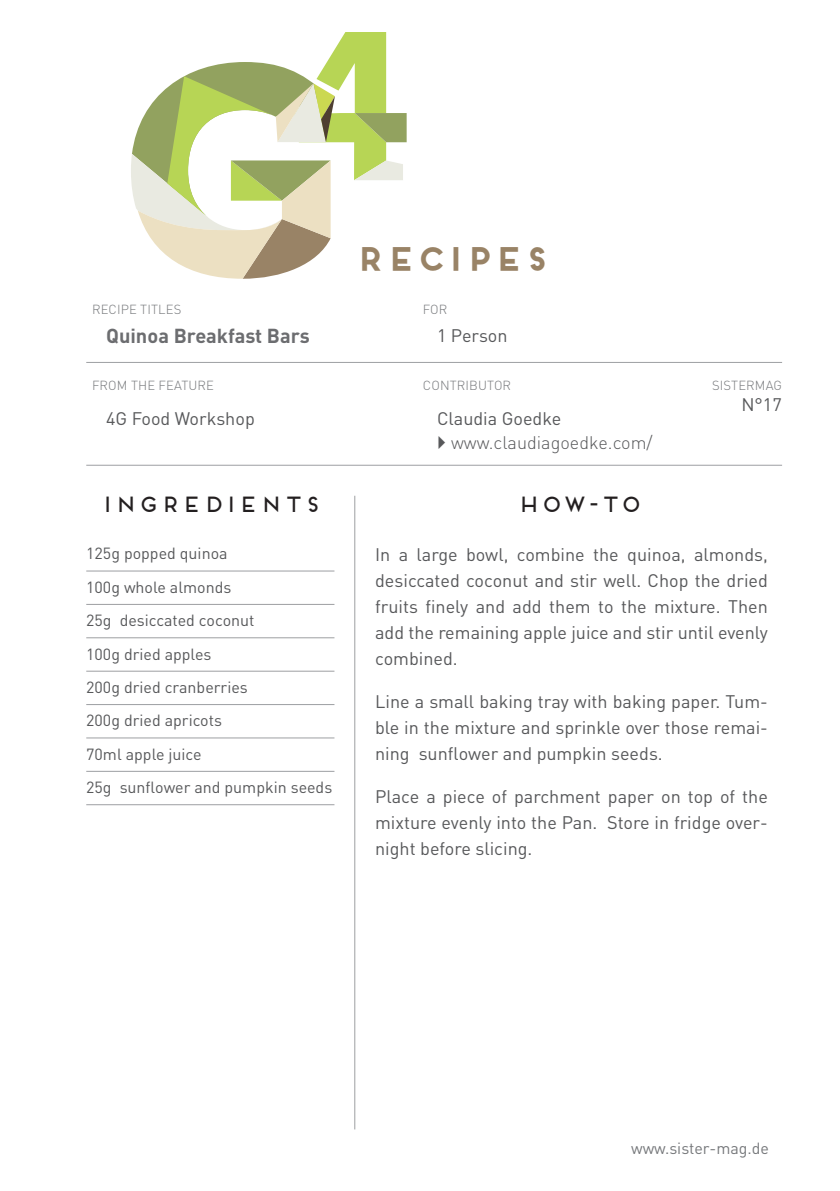
<style>
.page{position:relative;width:840px;height:1191px;background:#fff}
.page>*{position:absolute;margin:0;border:0;box-sizing:border-box;transform-origin:0 0}
.t1{font:700 31.6px "Frontage";color:#998366}
.t2{font:22px "Frontage";color:#231f20}
.t3{font:700 20px "DIN Pro";color:#6c6d70}
.t4{font:18px/26px "DIN Pro";color:#57585a;text-align:justify}
.t5{font:300 18px "DIN Pro";color:#57585a}
.t6{font:16px/33.4px "DIN Pro";color:#57585a}
.t7{font:16px "DIN Pro";color:#76787b}
.t8{font:300 13px "DIN Pro";letter-spacing:.01em;color:#76787b}
</style>
<div class="page">
<hr style="left:86px;top:362px;width:695px;height:1px;background:#9d9fa2">
<hr style="left:86px;top:465px;width:695px;height:1px;background:#9d9fa2">
<hr style="left:354px;top:496px;width:1px;height:633px;background:#9d9fa2">
<svg style="left:131px;top:32px;width:275px;height:247px"></svg>
<hr style="left:86px;top:570px;width:248px;height:1px;background:#9d9fa2">
<hr style="left:86px;top:604px;width:248px;height:1px;background:#9d9fa2">
<hr style="left:86px;top:637px;width:248px;height:1px;background:#9d9fa2">
<hr style="left:86px;top:671px;width:248px;height:1px;background:#9d9fa2">
<hr style="left:86px;top:704px;width:248px;height:1px;background:#9d9fa2">
<hr style="left:86px;top:737px;width:248px;height:1px;background:#9d9fa2">
<hr style="left:86px;top:771px;width:248px;height:1px;background:#9d9fa2">
<hr style="left:86px;top:804px;width:248px;height:1px;background:#9d9fa2">
<p class="t8" style="left:92px;top:300px;width:91px">RECIPE TITLES</p>
<p class="t3" style="left:106px;top:322px;width:205px">Quinoa Breakfast Bars</p>
<h1 class="t1" style="left:354px;top:240px;width:195px">RECIPES</h1>
<p class="t8" style="left:422px;top:300px;width:26px">FOR</p>
<p class="t4" style="left:437px;top:321px;width:72px">1 Person</p>
<p class="t8" style="left:92px;top:376px;width:123px">FROM THE FEATURE</p>
<p class="t8" style="left:422px;top:376px;width:90px">CONTRIBUTOR</p>
<p class="t8" style="left:711px;top:376px;width:71px">SISTERMAG</p>
<p class="t4" style="left:106px;top:404px;width:150px">4G Food Workshop</p>
<p class="t4" style="left:437px;top:404px;width:126px">Claudia Goedke</p>
<p class="t5" style="left:451px;top:430px;width:203px">www.claudiagoedke.com/</p>
<p class="t2" style="left:100px;top:491px;width:222px">INGREDIENTS</p>
<p class="t2" style="left:515px;top:491px;width:127px">HOW-TO</p>
<p class="t4" style="left:741px;top:390px;width:42px">N°17</p>
<p class="t6" style="left:86px;top:536px;width:247px">125g popped quinoa<br>100g whole almonds<br>25g desiccated coconut<br>100g dried apples<br>200g dried cranberries<br>200g dried apricots<br>70ml apple juice<br>25g sunflower and pumpkin seeds</p>
<p class="t4" style="left:375px;top:541px;width:394px">In a large bowl, combine the quinoa, almonds, desiccated coconut and stir well. Chop the dried fruits finely and add them to the mixture. Then add the remaining apple juice and stir until evenly combined.</p>
<p class="t4" style="left:375px;top:687px;width:394px">Line a small baking tray with baking paper. Tum&shy;ble in the mixture and sprinkle over those remai&shy;ning sunflower and pumpkin seeds.</p>
<p class="t4" style="left:375px;top:782px;width:394px">Place a piece of parchment paper on top of the mixture evenly into the Pan. Store in fridge over&shy;night before slicing.</p>
<p class="t7" style="left:630px;top:1137px;width:139px">www.sister-mag.de</p>
</div>
